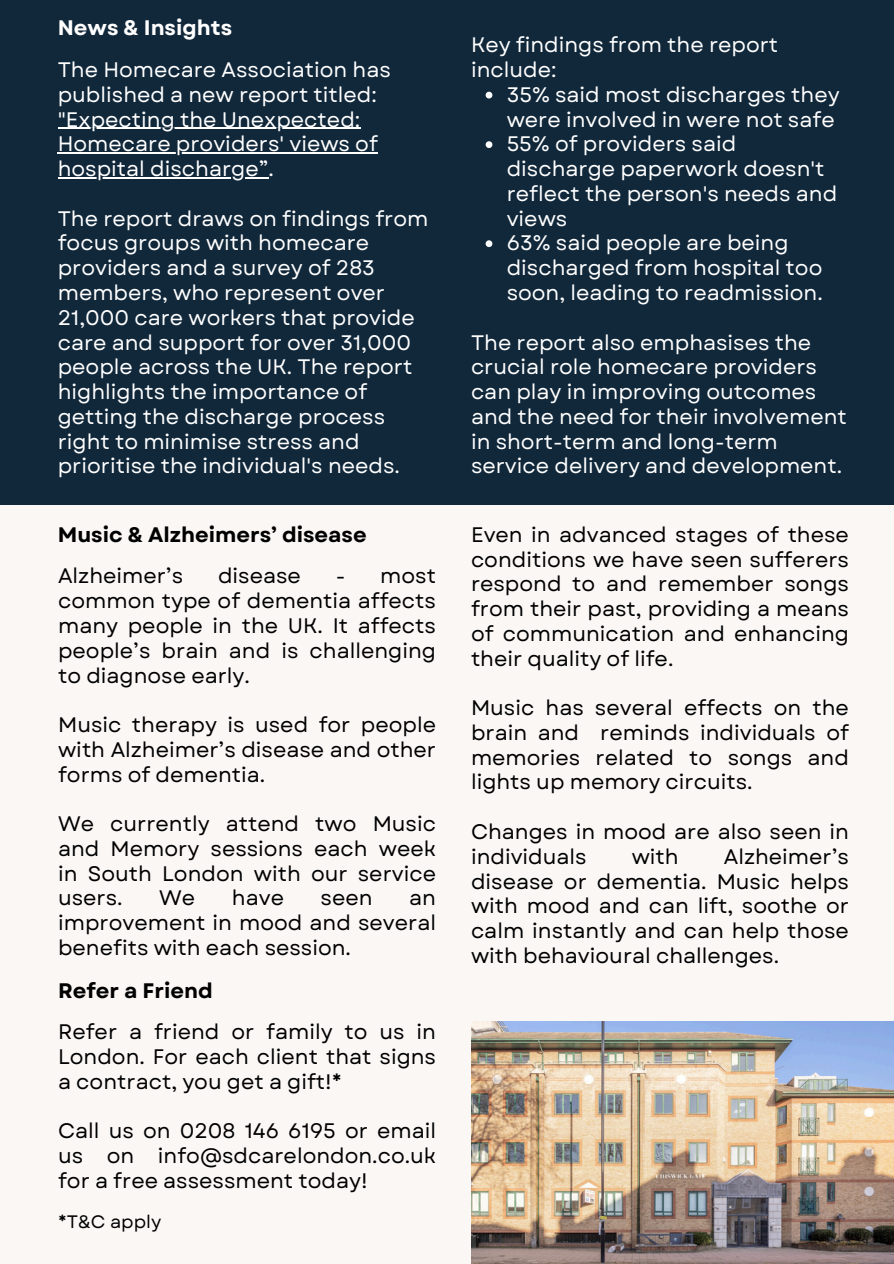
<style>
.page{position:relative;width:894px;height:1264px;background:#fff}
.page>*{position:absolute;margin:0;border:0;box-sizing:border-box;transform-origin:0 0}
.t1{font:21px/24.8px "Garet";color:#000;text-align:justify}
.t2{font:21px/24.8px "Garet";color:#fff}
.t3{font:700 21px "Garet";color:#000}
.t4{font:700 21px "Garet";color:#fff}
.t5{font:18px "Garet";color:#000}
</style>
<div class="page">
<div style="left:0;top:0;width:893px;height:1263px;background:#faf7f5"></div>
<div style="left:0;top:0;width:893px;height:505px;background:#11283b"></div>
<img style="left:471px;top:1021px;width:422px;height:242px">
<hr style="left:58px;top:128px;width:302px;height:1px;background:#fff">
<hr style="left:58px;top:152px;width:320px;height:2px;background:#fff">
<hr style="left:58px;top:177px;width:210px;height:1px;background:#fff">
<svg style="left:485px;top:92px;width:7px;height:6px"></svg>
<svg style="left:485px;top:141px;width:7px;height:7px"></svg>
<svg style="left:485px;top:240px;width:7px;height:7px"></svg>
<p class="t4" style="left:58px;top:13px;width:176px">News &amp; Insights</p>
<p class="t2" style="left:58px;top:57px;width:334px">The Homecare Association has published a new report titled:</p>
<h2 class="t2" style="left:58px;top:107px;width:304px">"Expecting the Unexpected:</h2>
<h1 class="t2" style="left:58px;top:132px;width:321px">Homecare providers' views of</h1>
<h2 class="t2" style="left:58px;top:156px;width:217px">hospital discharge”.</h2>
<h2 class="t2" style="left:58px;top:206px;width:372px">The report draws on findings from focus groups with homecare providers and a survey of 283 members, who represent over</h2>
<h2 class="t2" style="left:58px;top:305px;width:358px">21,000 care workers that provide care and support for over 31,000 people across the UK. The report highlights the importance of getting the discharge process right to minimise stress and prioritise the individual's needs.</h2>
<h2 class="t2" style="left:471px;top:33px;width:309px">Key findings from the report include:</h2>
<h2 class="t2" style="left:506px;top:82px;width:334px">35% said most discharges they were involved in were not safe</h2>
<h2 class="t2" style="left:506px;top:132px;width:332px">55% of providers said discharge paperwork doesn't reflect the person's needs and views</h2>
<h2 class="t2" style="left:506px;top:231px;width:317px">63% said people are being discharged from hospital too soon, leading to readmission.</h2>
<h1 class="t2" style="left:471px;top:330px;width:377px">The report also emphasises the crucial role homecare providers can play in improving outcomes and the need for their involvement in short-term and long-term service delivery and development.</h1>
<p class="t3" style="left:58px;top:519px;width:310px">Music &amp; Alzheimers’ disease</p>
<p class="t1" style="left:471px;top:522px;width:379px">Even in advanced stages of these conditions we have seen sufferers respond to and remember songs from their past, providing a means of communication and enhancing their quality of life.</p>
<p class="t1" style="left:471px;top:695px;width:379px">Music has several effects on the brain and reminds individuals of memories related to songs and lights up memory circuits.</p>
<p class="t1" style="left:471px;top:819px;width:379px">Changes in mood are also seen in individuals</p>
<h2 class="t1" style="left:58px;top:564px;width:127px">Alzheimer’s</h2>
<h2 class="t1" style="left:218px;top:564px;width:84px">disease</h2>
<h2 class="t1" style="left:58px;top:564px;width:379px;text-indent:277px">- most common type of dementia affects many people in the UK. It affects people’s brain and is challenging to diagnose early.</h2>
<h2 class="t1" style="left:58px;top:712px;width:379px">Music therapy is used for people with Alzheimer’s disease and other forms of dementia.</h2>
<p class="t1" style="left:58px;top:811px;width:379px">We currently attend two Music and Memory sessions each week in South London with our service users.</p>
<p class="t1" style="left:471px;top:844px;width:379px;text-indent:253px">Alzheimer’s disease or dementia. Music helps with mood and can lift, soothe or calm instantly and can help those with behavioural challenges.</p>
<p class="t1" style="left:631px;top:844px;width:48px">with</p>
<p class="t1" style="left:159px;top:885px;width:37px">We</p>
<p class="t1" style="left:232px;top:885px;width:54px">have</p>
<p class="t1" style="left:320px;top:885px;width:53px">seen</p>
<p class="t1" style="left:58px;top:885px;width:379px;text-indent:351px">an improvement in mood and several benefits with each session.</p>
<h2 class="t3" style="left:58px;top:975px;width:156px">Refer a Friend</h2>
<h2 class="t1" style="left:58px;top:1019px;width:379px">Refer a friend or family to us in London. For each client that signs a contract, you get a gift!*</h2>
<h2 class="t1" style="left:58px;top:1118px;width:379px">Call us on 0208 146 6195 or email us on info@sdcarelondon.co.uk for a free assessment today!</h2>
<p class="t5" style="left:58px;top:1208px;width:105px">*T&amp;C apply</p>
</div>
